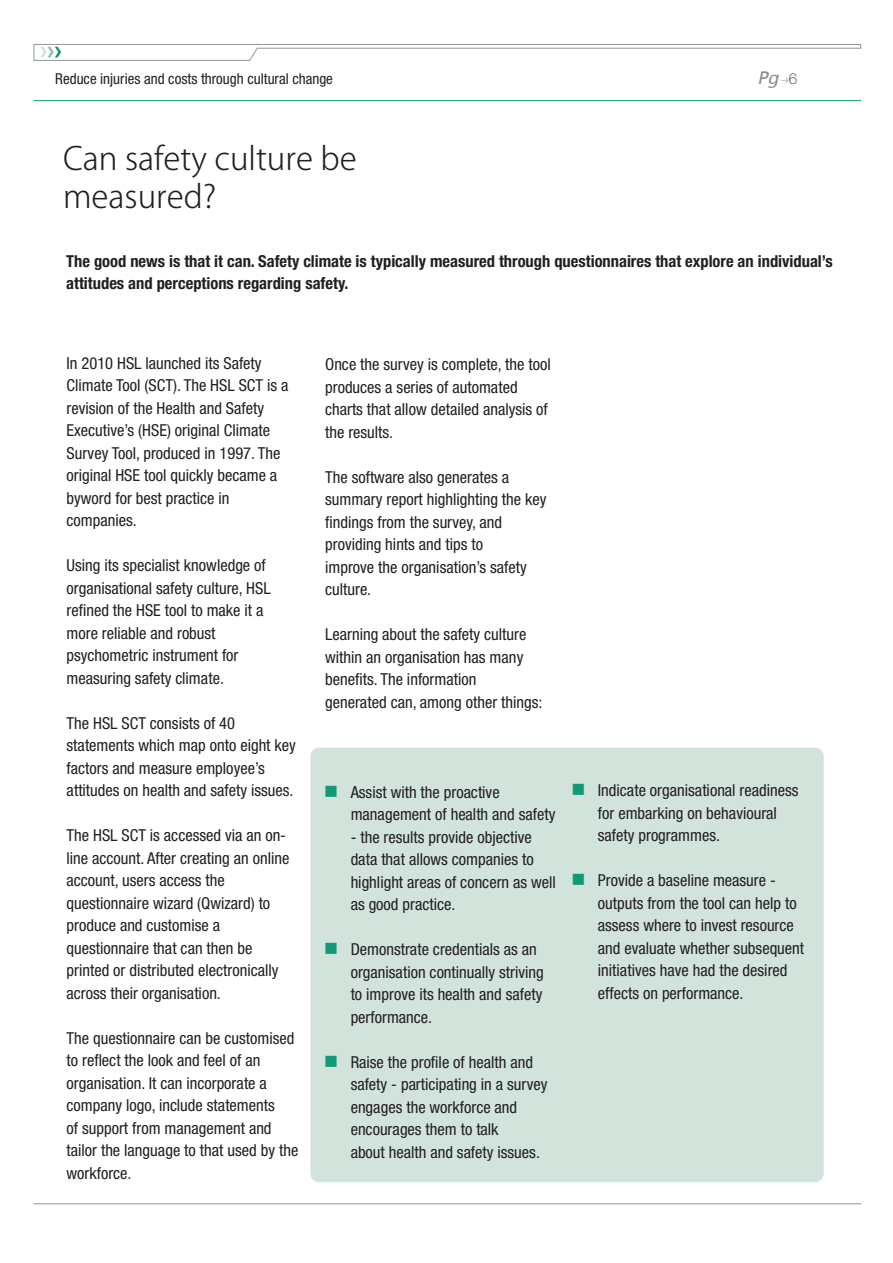
<style>
.page{position:relative;width:893px;height:1263px;background:#fff}
.page>*{position:absolute;margin:0;border:0;box-sizing:border-box;transform-origin:0 0}
.t1{font:300 31.5px/37.8px "Koz Go Pro";color:#231f20}
.t2{font:italic 18px "Frutiger SBIN Rmv 1 Roman";color:#868e90}
.t3{font:condensed 16.5px/22.5px "Helvetica Neue LT Std";color:#231f20}
.t4{font:700 condensed 16.5px/22.5px "Helvetica Neue LT Std";color:#231f20}
.t5{font:condensed 15px "Helvetica Neue LT Std";color:#231f20}
.t6{font:100 15px "Helvetica Neue LT Std";color:#231f20}
.t7{font:6px "Meta Bold Expert";color:#868e90}
</style>
<div class="page">
<div style="left:310px;top:748px;width:514px;height:434px;background:#d1e3db;border-radius:9px"></div>
<hr style="left:34px;top:1203px;width:827px;height:1px;background:#939598">
<hr style="left:34px;top:100px;width:827px;height:1px;background:#109a76">
<svg style="left:33px;top:44px;width:828px;height:17px"></svg>
<p class="t5" style="left:55px;top:74px;width:279px">Reduce injuries and costs through cultural change</p>
<p class="t2" style="left:757px;top:67px;width:26px">Pg</p>
<p class="t7" style="left:781px;top:78px;width:9px">l</p>
<p class="t6" style="left:789px;top:74px;width:10px">6</p>
<h1 class="t1" style="left:63px;top:140px;width:295px">Can safety culture be measured?</h1>
<p class="t4" style="left:66px;top:251px;width:768px">The good news is that it can. Safety climate is typically measured through questionnaires that explore an individual’s attitudes and perceptions regarding safety.</p>
<p class="t3" style="left:67px;top:353px;width:223px">In 2010 HSL launched its Safety<br>Climate Tool (SCT). The HSL SCT is a revision of the Health and Safety<br>Executive’s (HSE) original Climate<br>Survey Tool, produced in 1997. The original HSE tool quickly became a byword for best practice in companies.</p>
<p class="t3" style="left:67px;top:556px;width:206px">Using its specialist knowledge of organisational safety culture, HSL refined the HSE tool to make it a more reliable and robust psychometric instrument for measuring safety climate.</p>
<p class="t3" style="left:67px;top:713px;width:231px">The HSL SCT consists of 40 statements which map onto eight key factors and measure employee’s attitudes on health and safety issues.</p>
<p class="t3" style="left:67px;top:826px;width:224px">The HSL SCT is accessed via an on&shy;line account. After creating an online account, users access the questionnaire wizard (Qwizard) to produce and customise a questionnaire that can then be printed or distributed electronically across their organisation.</p>
<p class="t3" style="left:67px;top:1028px;width:233px">The questionnaire can be customised to reflect the look and feel of an organisation. It can incorporate a company logo, include statements<br>of support from management and tailor the language to that used by the workforce.</p>
<p class="t3" style="left:325px;top:354px;width:227px">Once the survey is complete, the tool produces a series of automated charts that allow detailed analysis of the results.</p>
<p class="t3" style="left:325px;top:467px;width:223px">The software also generates a summary report highlighting the key findings from the survey, and providing hints and tips to<br>improve the organisation’s safety culture.</p>
<p class="t3" style="left:325px;top:624px;width:219px">Learning about the safety culture within an organisation has many benefits. The information<br>generated can, among other things:</p>
<p class="t3" style="left:351px;top:782px;width:206px;text-indent:-26px"><sup>■</sup> Assist with the proactive management of health and safety</p>
<p class="t3" style="left:351px;top:827px;width:207px">- the results provide objective data that allows companies to highlight areas of concern as well as good practice.</p>
<p class="t3" style="left:351px;top:939px;width:195px;text-indent:-26px"><sup>■</sup> Demonstrate credentials as an organisation continually striving to improve its health and safety performance.</p>
<p class="t3" style="left:351px;top:1052px;width:198px;text-indent:-26px"><sup>■</sup> Raise the profile of health and safety - participating in a survey engages the workforce and encourages them to talk<br>about health and safety issues.</p>
<p class="t3" style="left:598px;top:780px;width:202px;text-indent:-26px"><sup>■</sup> Indicate organisational readiness for embarking on behavioural safety programmes.</p>
<p class="t3" style="left:598px;top:870px;width:208px;text-indent:-26px"><sup>■</sup> Provide a baseline measure - outputs from the tool can help to assess where to invest resource and evaluate whether subsequent initiatives have had the desired effects on performance.</p>
</div>
